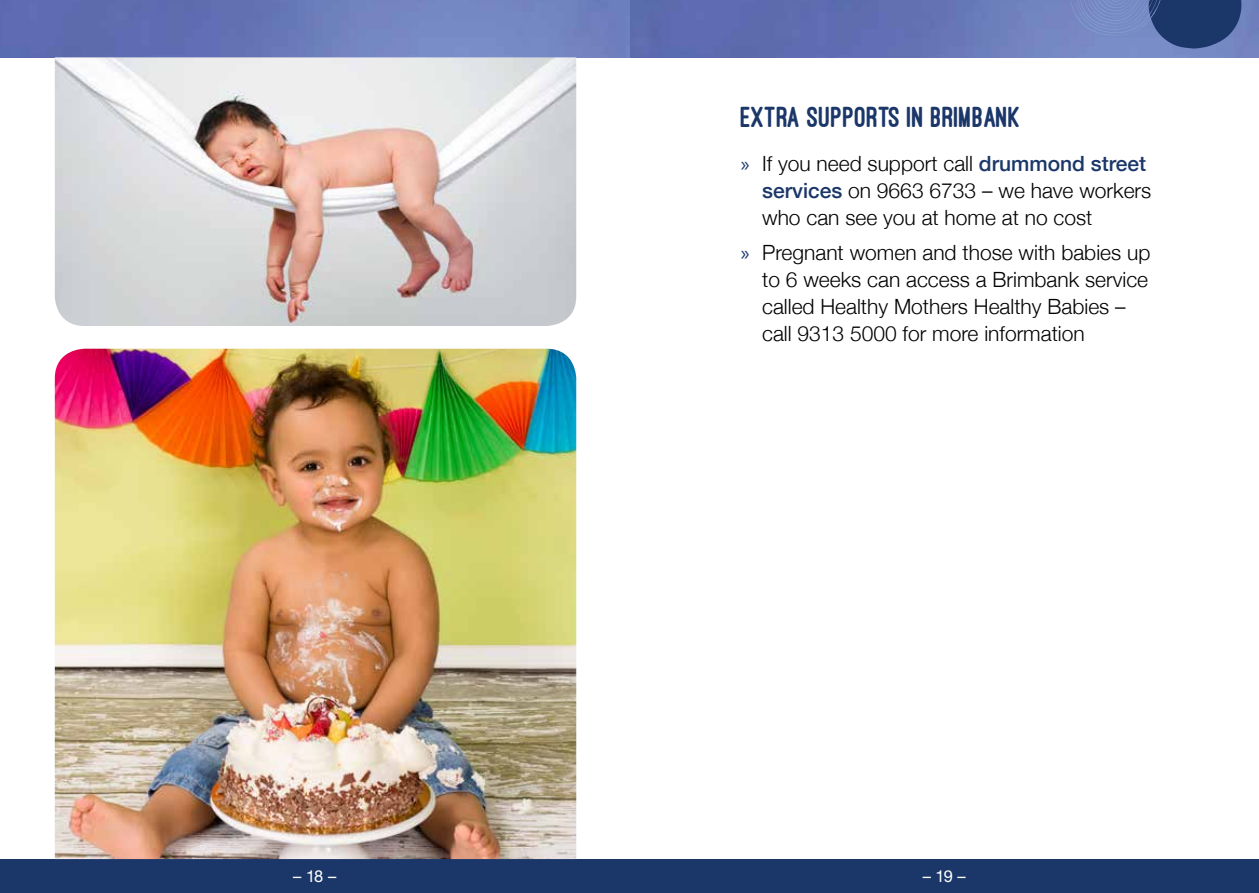
<style>
.page{position:relative;width:1259px;height:893px;background:#fff}
.page>*{position:absolute;margin:0;border:0;box-sizing:border-box;transform-origin:0 0}
.t1{font:800 30px "Ostrich Sans";color:#1b3769}
.t2{font:300 21px/27px "Helvetica Neue";color:#000}
.t3{font:16.5px "Helvetica Neue CE";color:#fff}
.s1{font-family:"Myriad Pro";font-weight:400;color:#1b3769}
.s2{font-weight:500;color:#1b3769}
</style>
<div class="page">
<img style="left:0;top:0;width:1259px;height:57px">
<svg style="left:1070px;top:0;width:171px;height:48px"></svg>
<div style="left:0;top:860px;width:629px;height:33px;background:#1b3769"></div>
<div style="left:629px;top:860px;width:630px;height:33px;background:#1b3769"></div>
<img style="left:55px;top:57px;width:521px;height:269px">
<img style="left:55px;top:349px;width:521px;height:510px">
<h1 class="t1" style="left:741px;top:101px;width:281px">EXTRA SUPPORTS IN BRIMBANK</h1>
<p class="t2" style="left:762px;top:148px;width:391px;text-indent:-21px"><span class="s1">»</span> If you need support call <span class="s2">drummond street services</span> on 9663 6733 – we have workers who can see you at home at no cost</p>
<p class="t2" style="left:762px;top:238px;width:390px;text-indent:-21px"><span class="s1">»</span> Pregnant women and those with babies up to 6 weeks can access a Brimbank service called Healthy Mothers Healthy Babies – call 9313 5000 for more information</p>
<p class="t3" style="left:293px;top:866px;width:45px">– 18 –</p>
<p class="t3" style="left:922px;top:866px;width:45px">– 19 –</p>
</div>
